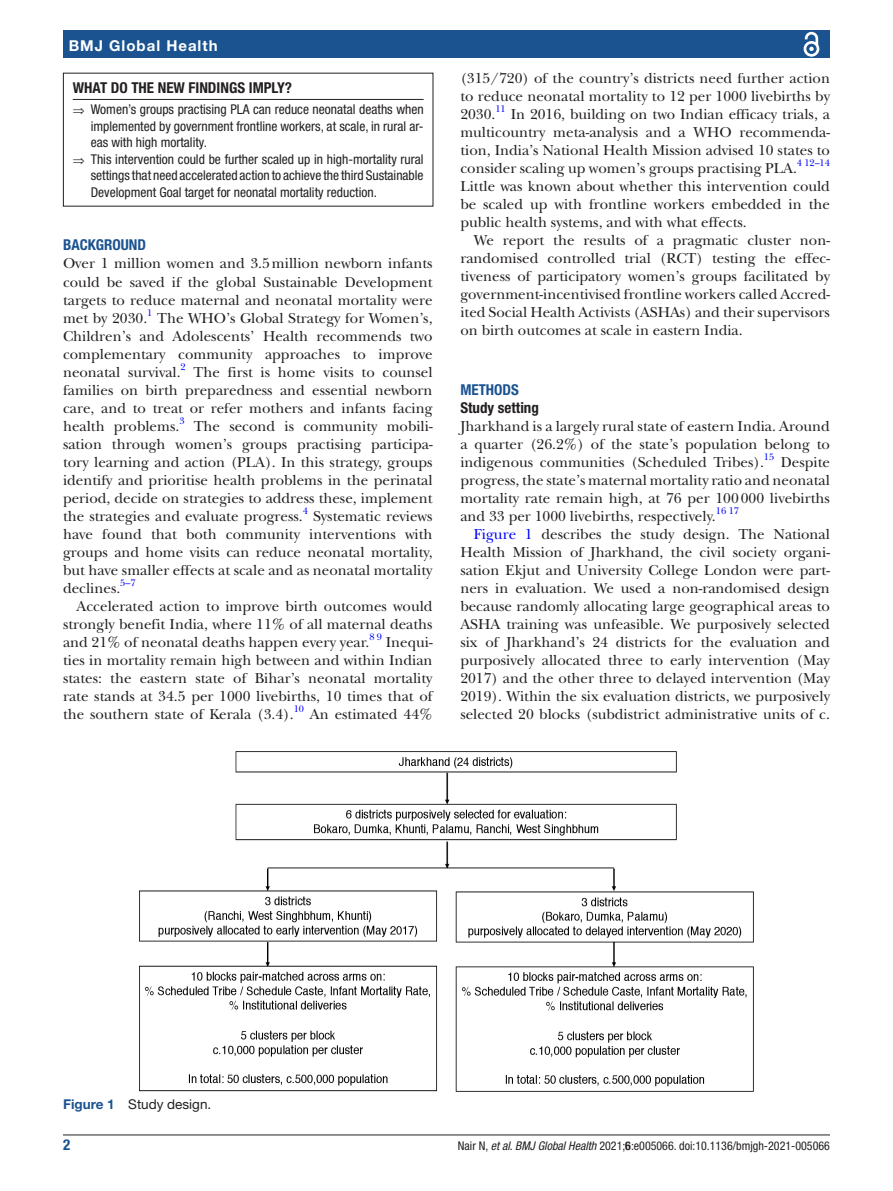
<style>
.page{position:relative;width:893px;height:1191px;background:#fff}
.page>*{position:absolute;margin:0;border:0;box-sizing:border-box;transform-origin:0 0}
.t1{font:15px/18px "New Baskerville";color:#231f20;text-align:justify}
.t2{font:700 condensed 15px "Helvetica Neue LT Std";color:#231f20}
.t3{font:700 condensed 15px "Helvetica Neue LT Std";color:#1b5391}
.t4{font:700 15px "Helvetica Neue LT Std";letter-spacing:.065em;color:#fff}
.t5{font:condensed 13.5px "Helvetica Neue LT Std";color:#231f20}
.t6{font:13.5px "Helvetica Neue LT Std";color:#231f20}
.t7{font:condensed 12px "Helvetica Neue LT Std";color:#231f20}
.t8{font:9.9px "New Baskerville";color:#00f}
.s1{color:#00f}
.s2{font-weight:700;color:#1b5391}
.s3{font-style:italic}
.s4{font-weight:700}
</style>
<div class="page">
<hr style="left:63px;top:1134px;width:767px;height:1px;background:#231f20">
<div style="left:63px;top:31px;width:767px;height:27px;background:#1b5391"></div>
<svg style="left:803px;top:31px;width:17px;height:26px"></svg>
<img style="left:140px;top:752px;width:613px;height:339px">
<hr style="left:73px;top:99px;width:351px;height:1px;background:#231f20">
<p class="t4" style="left:69px;top:36px;width:150px">BMJ Global Health</p>
<p class="t2" style="left:73px;top:79px;width:221px">WHAT DO THE NEW FINDINGS IMPLY?</p>
<p class="t5" style="left:73px;top:102px;width:352px">⇒ Women’s groups practising PLA can reduce neonatal deaths when</p>
<p class="t5" style="left:91px;top:118px;width:334px">implemented by government frontline workers, at scale, in rural ar-</p>
<p class="t5" style="left:91px;top:135px;width:118px">eas with high mortality.</p>
<p class="t5" style="left:73px;top:151px;width:352px">⇒ This intervention could be further scaled up in high-mortality rural</p>
<p class="t5" style="left:91px;top:168px;width:334px">settings that need accelerated action to achieve the third Sustainable</p>
<p class="t5" style="left:91px;top:184px;width:288px">Development Goal target for neonatal mortality reduction.</p>
<p class="t3" style="left:63px;top:236px;width:85px">BACKGROUND</p>
<p class="t1" style="left:63px;top:255px;width:371px">Over 1 million women and 3.5million newborn infants could be saved if the global Sustainable Development targets to reduce maternal and neonatal mortality were met by 2030.</p>
<p class="t8" style="left:147px;top:307px;width:7px">1</p>
<p class="t1" style="left:63px;top:309px;width:371px;text-indent:94px">The WHO’s Global Strategy for Women’s, Children’s and Adolescents’ Health recommends two complementary community approaches to improve neonatal survival.</p>
<p class="t8" style="left:181px;top:361px;width:7px">2</p>
<p class="t1" style="left:63px;top:363px;width:371px;text-indent:131px">The first is home visits to counsel families on birth preparedness and essential newborn care, and to treat or refer mothers and infants facing health problems.</p>
<p class="t8" style="left:179px;top:415px;width:7px">3</p>
<p class="t1" style="left:63px;top:417px;width:371px;text-indent:131px">The second is community mobili&shy;sation through women’s groups practising participa&shy;tory learning and action (PLA). In this strategy, groups identify and prioritise health problems in the perinatal period, decide on strategies to address these, implement the strategies and evaluate progress.</p>
<p class="t8" style="left:303px;top:505px;width:7px">4</p>
<p class="t1" style="left:63px;top:507px;width:371px;text-indent:250px">Systematic reviews have found that both community interventions with groups and home visits can reduce neonatal mortality, but have smaller effects at scale and as neonatal mortality declines.</p>
<p class="t8" style="left:120px;top:577px;width:17px">5–7</p>
<p class="t1" style="left:63px;top:597px;width:371px;text-indent:14px">Accelerated action to improve birth outcomes would strongly benefit India, where 11% of all maternal deaths and 21% of neonatal deaths happen every year.</p>
<p class="t8" style="left:369px;top:631px;width:14px">8 9</p>
<p class="t1" style="left:63px;top:633px;width:371px;text-indent:323px">Inequi&shy;ties in mortality remain high between and within Indian states: the eastern state of Bihar’s neonatal mortality rate stands at 34.5 per 1000 livebirths, 10 times that of the southern state of Kerala (3.4).</p>
<p class="t8" style="left:294px;top:703px;width:12px">10</p>
<p class="t1" style="left:310px;top:705px;width:124px">An estimated 44%</p>
<p class="t1" style="left:460px;top:69px;width:371px">(315/720) of the country’s districts need further action to reduce neonatal mortality to 12 per 1000 livebirths by 2030.<sup>11</sup> In 2016, building on two Indian efficacy trials, a multicountry meta-analysis and a WHO recommenda&shy;tion, India’s National Health Mission advised 10 states to consider scaling up women’s groups practising PLA.</p>
<p class="t8" style="left:797px;top:157px;width:35px">4 12–14</p>
<p class="t1" style="left:460px;top:177px;width:371px">Little was known about whether this intervention could be scaled up with frontline workers embedded in the public health systems, and with what effects.</p>
<p class="t1" style="left:460px;top:231px;width:371px;text-indent:14px">We report the results of a pragmatic cluster non&shy;randomised controlled trial (RCT) testing the effec&shy;tiveness of participatory women’s groups facilitated by government-incentivised frontline workers called Accred&shy;ited Social Health Activists (ASHAs) and their supervisors on birth outcomes at scale in eastern India.</p>
<p class="t3" style="left:460px;top:380px;width:60px">METHODS</p>
<p class="t2" style="left:460px;top:398px;width:80px">Study setting</p>
<p class="t1" style="left:460px;top:417px;width:371px">Jharkhand is a largely rural state of eastern India. Around a quarter (26.2%) of the state’s population belong to indigenous communities (Scheduled Tribes).<sup>15</sup> Despite progress, the state’s maternal mortality ratio and neonatal mortality rate remain high, at 76 per 100000 livebirths and 33 per 1000 livebirths, respectively.</p>
<p class="t8" style="left:716px;top:505px;width:25px">16 17</p>
<p class="t1" style="left:460px;top:525px;width:371px;text-indent:14px"><span class="s1">Figure 1</span> describes the study design. The National Health Mission of Jharkhand, the civil society organi&shy;sation Ekjut and University College London were part&shy;ners in evaluation. We used a non-randomised design because randomly allocating large geographical areas to ASHA training was unfeasible. We purposively selected six of Jharkhand’s 24 districts for the evaluation and purposively allocated three to early intervention (May 2017) and the other three to delayed intervention (May 2019). Within the six evaluation districts, we purposively selected 20 blocks (subdistrict administrative units of c.</p>
<p class="t6" style="left:63px;top:1096px;width:150px"><span class="s2">Figure 1</span> Study design.</p>
<p class="t3" style="left:63px;top:1135px;width:9px">2</p>
<p class="t7" style="left:458px;top:1138px;width:374px">Nair N, <span class="s3">et al</span>. <span class="s3">BMJ Global Health</span> 2021;<span class="s4">6</span>:e005066. doi:10.1136/bmjgh-2021-005066</p>
</div>
